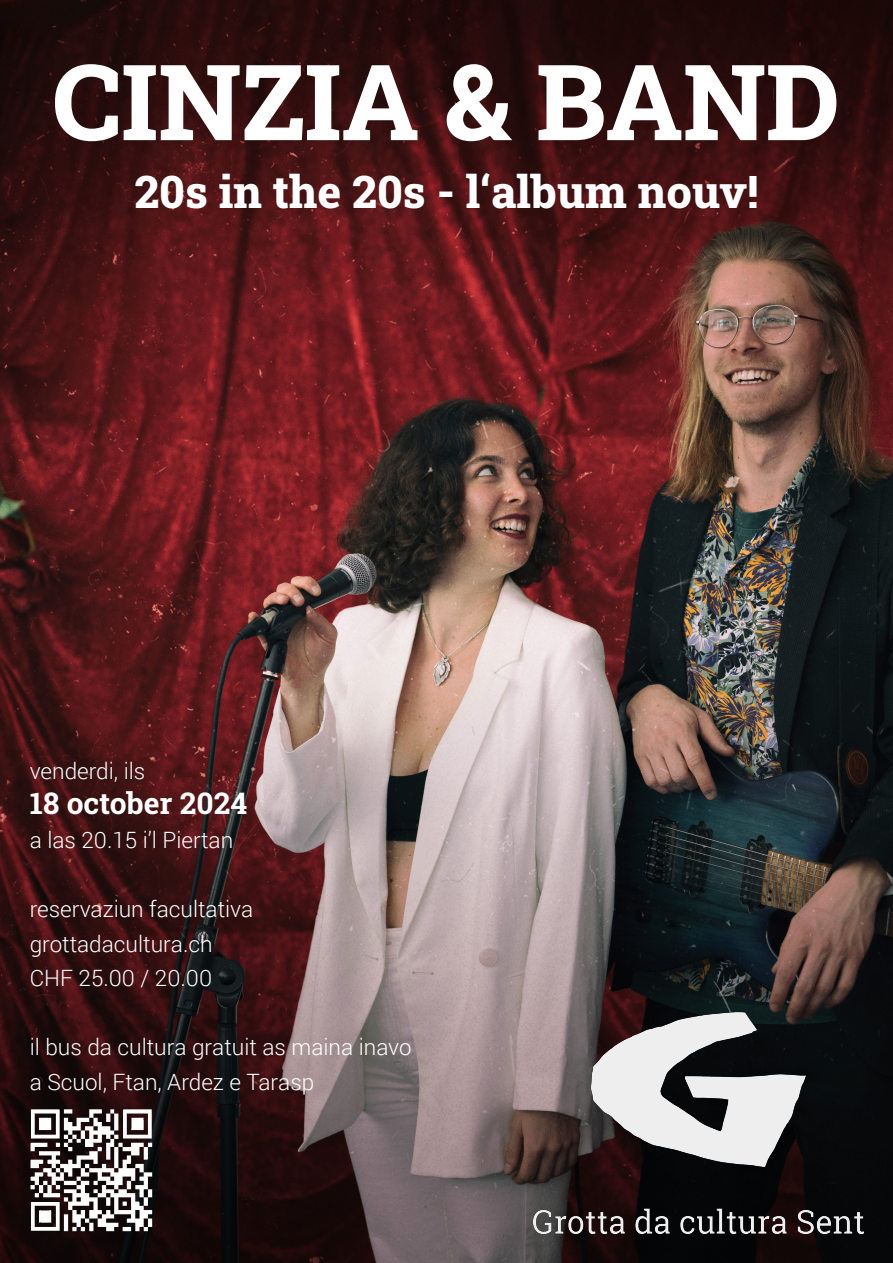
<style>
.page{position:relative;width:893px;height:1263px;background:#fff}
.page>*{position:absolute;margin:0;border:0;box-sizing:border-box;transform-origin:0 0}
.t1{font:105.3px "Roboto Slab";color:#fff}
.t2{font:45px "Roboto Slab";color:#fff}
.t3{font:30px "Roboto Slab";color:#fff}
.t4{font:300 22.5px/34.5px "Roboto";color:#fff}
</style>
<div class="page">
<img style="left:0;top:0;width:893px;height:1263px">
<img style="left:30px;top:1100px;width:134px;height:133px">
<img style="left:534px;top:1192px;width:329px;height:41px">
<img style="left:592px;top:1013px;width:213px;height:154px">
<p class="t1" style="left:53px;top:30px;width:789px">CINZIA &amp; BAND</p>
<p class="t2" style="left:134px;top:161px;width:626px">20s in the 20s - l‘album nouv!</p>
<p class="t4" style="left:30px;top:753px;width:117px">venderdi, ils</p>
<p class="t3" style="left:30px;top:782px;width:219px">18 october 2024</p>
<p class="t4" style="left:30px;top:822px;width:205px">a las 20.15 i’l Piertan</p>
<p class="t4" style="left:30px;top:891px;width:225px">reservaziun facultativa</p>
<p class="t4" style="left:30px;top:926px;width:184px">grottadacultura.ch</p>
<p class="t4" style="left:30px;top:960px;width:184px">CHF 25.00 / 20.00</p>
<p class="t4" style="left:30px;top:1029px;width:383px">il bus da cultura gratuit as maina inavo a Scuol, Ftan, Ardez e Tarasp</p>
</div>
